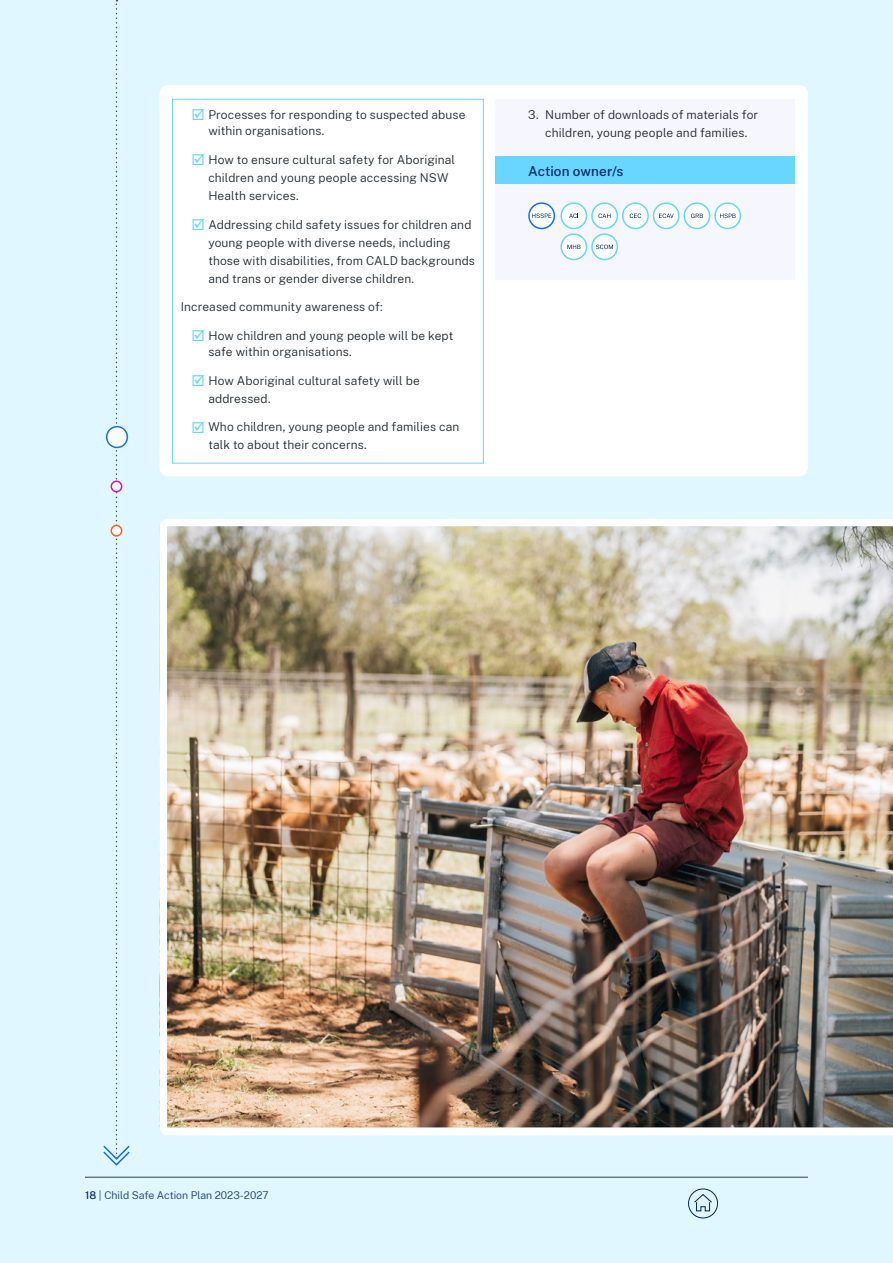
<style>
.page{position:relative;width:893px;height:1263px;background:#e1f7ff}
.page>*{position:absolute;margin:0;border:0;box-sizing:border-box;transform-origin:0 0}
.t1{font:500 13.5px "Public Sans NSW";letter-spacing:.01em;color:#002664}
.t2{font:300 12px/18px "Public Sans NSW";letter-spacing:.01em;color:#22272b}
.t3{font:300 10.5px "Public Sans NSW";color:#1a3c74}
.s1{color:#68d6ff}
.s2{font-weight:500;color:#002664}
.s3{font-weight:200;color:#002664}
</style>
<div class="page">
<img style="left:159px;top:519px;width:734px;height:616px">
<div style="left:159px;top:85px;width:649px;height:391px;background:#fff;border-radius:9px"></div>
<svg style="left:103px;top:0;width:27px;height:1166px"></svg>
<div style="left:107px;top:427px;width:20px;height:20px;background:#fff;border-radius:50%"></div>
<div style="left:106px;top:426px;width:22px;height:22px;border:2px solid #146cfd;border-radius:50%"></div>
<div style="left:111px;top:525px;width:11px;height:11px;background:#fff;border-radius:50%"></div>
<div style="left:111px;top:525px;width:11px;height:12px;border:2px solid #f3631b;border-radius:50%"></div>
<div style="left:111px;top:481px;width:11px;height:11px;background:#fff;border-radius:50%"></div>
<div style="left:111px;top:480px;width:11px;height:12px;border:2px solid #d912ae;border-radius:50%"></div>
<div style="left:496px;top:99px;width:299px;height:181px;background:#f5f6fe"></div>
<div style="left:529px;top:203px;width:25px;height:25px;background:#fff;border-radius:50%"></div>
<div style="left:561px;top:203px;width:26px;height:25px;background:#fff;border-radius:50%"></div>
<div style="left:561px;top:234px;width:26px;height:25px;background:#fff;border-radius:50%"></div>
<div style="left:592px;top:203px;width:25px;height:25px;background:#fff;border-radius:50%"></div>
<div style="left:592px;top:234px;width:25px;height:25px;background:#fff;border-radius:50%"></div>
<div style="left:623px;top:203px;width:26px;height:25px;background:#fff;border-radius:50%"></div>
<div style="left:653px;top:203px;width:26px;height:25px;background:#fff;border-radius:50%"></div>
<div style="left:684px;top:203px;width:26px;height:25px;background:#fff;border-radius:50%"></div>
<div style="left:715px;top:203px;width:25px;height:25px;background:#fff;border-radius:50%"></div>
<div style="left:496px;top:156px;width:299px;height:28px;background:#68d6ff"></div>
<div style="left:528px;top:202px;width:27px;height:27px;border:2px solid #146cfd;border-radius:50%"></div>
<div style="left:591px;top:233px;width:27px;height:27px;border:2px solid #68d6ff;border-radius:13px"></div>
<svg style="left:596px;top:245px;width:17px;height:4px"></svg>
<div style="left:591px;top:202px;width:27px;height:27px;border:2px solid #68d6ff;border-radius:13px"></div>
<svg style="left:598px;top:214px;width:12px;height:4px"></svg>
<div style="left:622px;top:202px;width:27px;height:27px;border:2px solid #68d6ff;border-radius:13px"></div>
<svg style="left:630px;top:214px;width:11px;height:4px"></svg>
<div style="left:683px;top:202px;width:27px;height:27px;border:2px solid #68d6ff;border-radius:50%"></div>
<svg style="left:691px;top:214px;width:12px;height:4px"></svg>
<div style="left:714px;top:202px;width:27px;height:27px;border:2px solid #68d6ff;border-radius:50%"></div>
<svg style="left:720px;top:214px;width:16px;height:4px"></svg>
<div style="left:560px;top:202px;width:27px;height:27px;border:2px solid #68d6ff;border-radius:50%"></div>
<svg style="left:569px;top:214px;width:9px;height:4px"></svg>
<div style="left:653px;top:202px;width:27px;height:27px;border:2px solid #68d6ff;border-radius:50%"></div>
<svg style="left:659px;top:214px;width:15px;height:4px"></svg>
<div style="left:560px;top:233px;width:27px;height:27px;border:2px solid #68d6ff;border-radius:50%"></div>
<svg style="left:567px;top:245px;width:13px;height:4px"></svg>
<div style="left:172px;top:99px;width:312px;height:364px;border:1px solid #68d6ff"></div>
<svg style="left:532px;top:213px;width:19px;height:5px"></svg>
<p class="t2" style="left:208px;top:106px;width:259px;line-height:16.5px;text-indent:-17px"><span class="s1">☑</span> Processes for responding to suspected abuse within organisations.</p>
<p class="t2" style="left:208px;top:150px;width:248px;text-indent:-17px"><span class="s1">☑</span> How to ensure cultural safety for Aboriginal children and young people accessing NSW<br>Health services.</p>
<p class="t2" style="left:208px;top:214px;width:268px;text-indent:-17px"><span class="s1">☑</span> Addressing child safety issues for children and young people with diverse needs, including those with disabilities, from CALD backgrounds and trans or gender diverse children.</p>
<p class="t2" style="left:181px;top:297px;width:203px">Increased community awareness of:</p>
<p class="t2" style="left:208px;top:326px;width:246px;line-height:16.5px;text-indent:-17px"><span class="s1">☑</span> How children and young people will be kept safe within organisations.</p>
<p class="t2" style="left:208px;top:370px;width:213px;text-indent:-17px"><span class="s1">☑</span> How Aboriginal cultural safety will be addressed.</p>
<p class="t2" style="left:208px;top:417px;width:252px;text-indent:-17px"><span class="s1">☑</span> Who children, young people and families can talk to about their concerns.</p>
<p class="t2" style="left:528px;top:105px;width:231px;text-align:center">3. Number of downloads of materials for children, young people and families.</p>
<p class="t1" style="left:528px;top:161px;width:97px">Action owner/s</p>
<p class="t3" style="left:85px;top:1187px;width:185px"><span class="s2">18</span> <span class="s3">|</span> Child Safe Action Plan 2023-2027</p>
</div>
